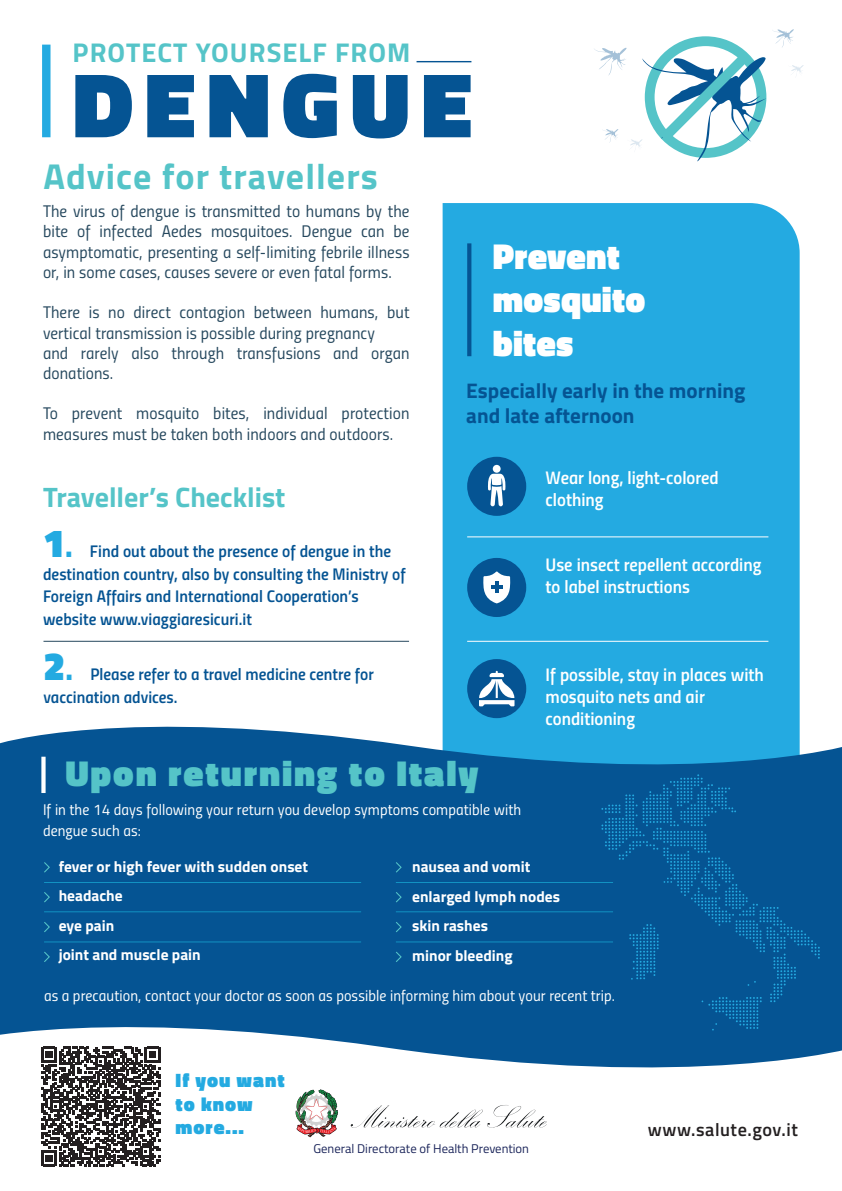
<style>
.page{position:relative;width:842px;height:1191px;background:#fff}
.page>*{position:absolute;margin:0;border:0;box-sizing:border-box;transform-origin:0 0}
.t1{font:900 92.9px "Titillium";letter-spacing:.12em;color:#055493}
.t2{font:900 39.5px "Titillium";color:#24aae1}
.t3{font:900 36.5px "Titillium";letter-spacing:.05em;color:#55c4c8}
.t4{font:900 36.5px/43.5px "Titillium";letter-spacing:.005em;color:#fff}
.t5{font:700 36px "Titillium";letter-spacing:.03em;color:#55c4c8}
.t6{font:700 28.1px "Titillium";color:#55c4c8}
.t7{font:700 27.1px "Titillium";letter-spacing:.04em;color:#55c4c8}
.t8{font:700 21.1px/25.3px "Titillium";color:#055493}
.t9{font:900 19.6px/23.5px "Titillium";letter-spacing:.05em;color:#24aae1}
.t10{font:18.3px/21.9px "Titillium Semibold Upright";color:#fff}
.t11{font:600 18.3px "Titillium";letter-spacing:.03em;color:#231f20}
.t12{font:16.8px/20.2px "Titillium Regular Upright";letter-spacing:.005em;color:#26485e}
.t13{font:16.8px/22.5px "Titillium Semibold Upright";letter-spacing:.005em;color:#055493}
.t14{font:15.4px/21.1px "Titillium Regular Upright";letter-spacing:.005em;color:#fff}
.t15{font:700 15.4px/29.5px "Titillium";color:#fff}
.t16{font:12.6px "Titillium";color:#1b255a}
.s1{font-weight:700;font-size:32.3px}
</style>
<div class="page">
<div style="left:443px;top:203px;width:357px;height:501px;background:#24aae1"></div>
<svg style="left:0;top:704px;width:842px;height:72px"></svg>
<div style="left:0;top:776px;width:842px;height:415px;background:#055493"></div>
<svg style="left:601px;top:774px;width:219px;height:228px"></svg>
<hr style="left:44px;top:882px;width:317px;height:1px;background:#fff">
<hr style="left:44px;top:911px;width:317px;height:1px;background:#fff">
<hr style="left:44px;top:941px;width:317px;height:1px;background:#fff">
<hr style="left:396px;top:882px;width:217px;height:1px;background:#fff">
<hr style="left:396px;top:911px;width:217px;height:1px;background:#fff">
<hr style="left:396px;top:941px;width:217px;height:1px;background:#fff">
<div style="left:41px;top:756px;width:5px;height:37px;background:#fff"></div>
<svg style="left:396px;top:862px;width:6px;height:10px"></svg>
<svg style="left:396px;top:892px;width:6px;height:10px"></svg>
<svg style="left:396px;top:922px;width:6px;height:10px"></svg>
<svg style="left:396px;top:951px;width:6px;height:11px"></svg>
<hr style="left:416px;top:61px;width:55px;height:1px;background:#055493">
<svg style="left:467px;top:243px;width:4px;height:113px"></svg>
<div style="left:42px;top:45px;width:9px;height:92px;background:#24aae1"></div>
<svg style="left:0;top:1002px;width:842px;height:189px;fill:#fff"></svg>
<svg style="left:41px;top:1046px;width:120px;height:120px;background:#6c696a"></svg>
<svg style="left:351px;top:1105px;width:196px;height:22px;background:#eaeaeb"></svg>
<svg style="left:296px;top:1089px;width:42px;height:48px;background:#b4b0a7"></svg>
<svg style="left:791px;top:65px;width:13px;height:8px"></svg>
<svg style="left:772px;top:29px;width:22px;height:18px"></svg>
<svg style="left:594px;top:36px;width:172px;height:125px"></svg>
<div style="left:467px;top:457px;width:59px;height:59px;background:#055493;border-radius:50%"></div>
<div style="left:493px;top:465px;width:8px;height:8px;background:#fff;border-radius:50%"></div>
<svg style="left:488px;top:474px;width:18px;height:32px"></svg>
<div style="left:467px;top:659px;width:59px;height:59px;background:#055493;border-radius:50%"></div>
<svg style="left:479px;top:671px;width:35px;height:35px"></svg>
<div style="left:467px;top:558px;width:59px;height:59px;background:#055493;border-radius:50%"></div>
<svg style="left:483px;top:571px;width:27px;height:32px"></svg>
<hr style="left:467px;top:641px;width:301px;height:1px;background:#fff">
<hr style="left:467px;top:536px;width:301px;height:1px;background:#fff">
<hr style="left:44px;top:641px;width:365px;height:1px;background:#26485e">
<svg style="left:44px;top:862px;width:6px;height:10px"></svg>
<svg style="left:44px;top:892px;width:6px;height:10px"></svg>
<svg style="left:44px;top:922px;width:6px;height:10px"></svg>
<svg style="left:44px;top:951px;width:6px;height:11px"></svg>
<h3 class="t7" style="left:73px;top:31px;width:339px">PROTECT YOURSELF FROM</h3>
<h1 class="t1" style="left:73px;top:37px;width:401px">DENGUE</h1>
<h3 class="t5" style="left:43px;top:149px;width:336px">Advice for travellers</h3>
<p class="t12" style="left:43px;top:200px;width:368px;text-align:justify">The virus of dengue is transmitted to humans by the bite of infected Aedes mosquitoes. Dengue can be asymptomatic, presenting a self-limiting febrile illness or, in some cases, causes severe or even fatal forms.</p>
<p class="t12" style="left:43px;top:301px;width:368px">There is no direct contagion between humans, but vertical transmission is possible during pregnancy<br>and rarely also through transfusions and organ donations.</p>
<p class="t12" style="left:43px;top:402px;width:368px">To prevent mosquito bites, individual protection measures must be taken both indoors and outdoors.</p>
<h3 class="t6" style="left:43px;top:475px;width:244px">Traveller’s Checklist</h3>
<h2 class="t2" style="left:43px;top:514px;width:31px">1<span class="s1">.</span></h2>
<p class="t13" style="left:43px;top:539px;width:364px;text-indent:47px">Find out about the presence of dengue in the destination country, also by consulting the Ministry of Foreign Affairs and International Cooperation’s website www.viaggiaresicuri.it</p>
<h2 class="t2" style="left:44px;top:637px;width:31px">2<span class="s1">.</span></h2>
<p class="t13" style="left:44px;top:662px;width:332px;text-indent:47px">Please refer to a travel medicine centre for vaccination advices.</p>
<h3 class="t4" style="left:493px;top:234px;width:154px">Prevent mosquito bites</h3>
<p class="t8" style="left:466px;top:377px;width:281px">Especially early in the morning and late afternoon</p>
<p class="t10" style="left:546px;top:465px;width:175px">Wear long, light-colored clothing</p>
<p class="t10" style="left:546px;top:553px;width:217px">Use insect repellent according to label instructions</p>
<p class="t10" style="left:546px;top:662px;width:220px">If possible, stay in places with mosquito nets and air conditioning</p>
<h3 class="t3" style="left:65px;top:747px;width:414px">Upon returning to Italy</h3>
<p class="t14" style="left:43px;top:798px;width:480px">If in the 14 days following your return you develop symptoms compatible with dengue such as:</p>
<p class="t15" style="left:59px;top:851px;width:251px">fever or high fever with sudden onset headache<br>eye pain<br>joint and muscle pain</p>
<p class="t15" style="left:412px;top:851px;width:149px">nausea and vomit enlarged lymph nodes skin rashes<br>minor bleeding</p>
<p class="t14" style="left:44px;top:983px;width:572px">as a precaution, contact your doctor as soon as possible informing him about your recent trip.</p>
<p class="t9" style="left:176px;top:1068px;width:110px">If you want to know more...</p>
<p class="t16" style="left:313px;top:1139px;width:217px">General Directorate of Health Prevention</p>
<p class="t11" style="left:648px;top:1115px;width:152px">www.salute.gov.it</p>
</div>
